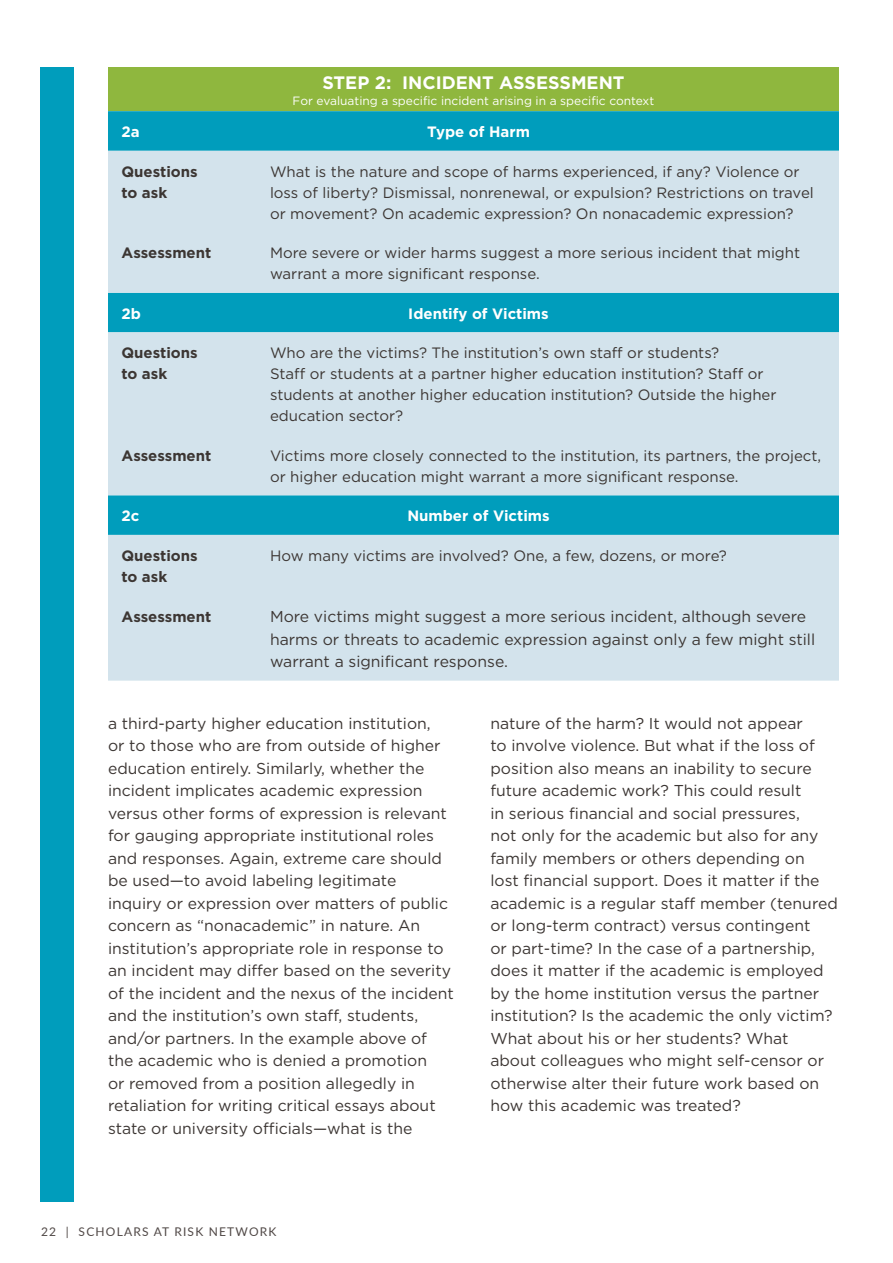
<style>
.page{position:relative;width:893px;height:1263px;background:#fff}
.page>*{position:absolute;margin:0;border:0;box-sizing:border-box;transform-origin:0 0}
.t1{font:700 18px "Gotham HTF";color:#fff}
.t2{font:15.75px/22.5px "Gotham HTF";color:#3c3633}
.t3{font:15px/21px "Gotham HTF";color:#3c3633}
.t4{font:700 15px/21px "Gotham HTF";color:#3c3633}
.t5{font:700 15px "Gotham HTF";color:#fff}
.t6{font:12px "Gotham HTF";color:#fff}
.t7{font:12px "Lato";letter-spacing:.1em;color:#504846}
</style>
<div class="page">
<div style="left:40px;top:68px;width:34px;height:1134px;background:#009dbc"></div>
<div style="left:108px;top:68px;width:731px;height:43px;background:#8fb73e"></div>
<div style="left:108px;top:111px;width:731px;height:40px;background:#009dbc"></div>
<svg style="left:108px;top:151px;width:731px;height:530px;background:#b3d8e4"></svg>
<p class="t1" style="left:322px;top:72px;width:304px">STEP 2: INCIDENT ASSESSMENT</p>
<p class="t6" style="left:293px;top:94px;width:363px">For evaluating a specific incident arising in a specific context</p>
<p class="t5" style="left:122px;top:123px;width:20px">2a</p>
<p class="t5" style="left:427px;top:123px;width:104px">Type of Harm</p>
<p class="t4" style="left:122px;top:161px;width:78px">Questions to ask</p>
<p class="t3" style="left:270px;top:161px;width:545px">What is the nature and scope of harms experienced, if any? Violence or loss of liberty? Dismissal, nonrenewal, or expulsion? Restrictions on travel or movement? On academic expression? On nonacademic expression?</p>
<p class="t4" style="left:122px;top:242px;width:91px">Assessment</p>
<p class="t3" style="left:270px;top:242px;width:532px">More severe or wider harms suggest a more serious incident that might warrant a more significant response.</p>
<p class="t5" style="left:122px;top:305px;width:21px">2b</p>
<p class="t5" style="left:408px;top:305px;width:142px">Identify of Victims</p>
<p class="t4" style="left:122px;top:342px;width:78px">Questions to ask</p>
<p class="t3" style="left:270px;top:342px;width:508px">Who are the victims? The institution’s own staff or students?<br>Staff or students at a partner higher education institution? Staff or students at another higher education institution? Outside the higher education sector?</p>
<p class="t4" style="left:122px;top:445px;width:91px">Assessment</p>
<p class="t3" style="left:270px;top:445px;width:553px">Victims more closely connected to the institution, its partners, the project, or higher education might warrant a more significant response.</p>
<p class="t5" style="left:122px;top:507px;width:19px">2c</p>
<p class="t5" style="left:407px;top:507px;width:144px">Number of Victims</p>
<p class="t4" style="left:122px;top:545px;width:78px">Questions to ask</p>
<p class="t3" style="left:270px;top:545px;width:458px">How many victims are involved? One, a few, dozens, or more?</p>
<p class="t4" style="left:122px;top:605px;width:91px">Assessment</p>
<p class="t2" style="left:270px;top:605px;width:547px">More victims might suggest a more serious incident, although severe harms or threats to academic expression against only a few might still warrant a significant response.</p>
<p class="t2" style="left:108px;top:712px;width:347px">a third-party higher education institution,<br>or to those who are from outside of higher education entirely. Similarly, whether the incident implicates academic expression versus other forms of expression is relevant for gauging appropriate institutional roles and responses. Again, extreme care should be used—to avoid labeling legitimate inquiry or expression over matters of public concern as “nonacademic” in nature. An institution’s appropriate role in response to an incident may differ based on the severity of the incident and the nexus of the incident and the institution’s own staff, students, and/or partners. In the example above of the academic who is denied a promotion<br>or removed from a position allegedly in retaliation for writing critical essays about state or university officials—what is the</p>
<p class="t2" style="left:490px;top:712px;width:349px">nature of the harm? It would not appear<br>to involve violence. But what if the loss of position also means an inability to secure future academic work? This could result<br>in serious financial and social pressures,<br>not only for the academic but also for any family members or others depending on<br>lost financial support. Does it matter if the academic is a regular staff member (tenured or long-term contract) versus contingent<br>or part-time? In the case of a partnership, does it matter if the academic is employed by the home institution versus the partner institution? Is the academic the only victim?<br>What about his or her students? What about colleagues who might self-censor or otherwise alter their future work based on how this academic was treated?</p>
<p class="t7" style="left:41px;top:1223px;width:237px">22 | SCHOLARS AT RISK NETWORK</p>
</div>
